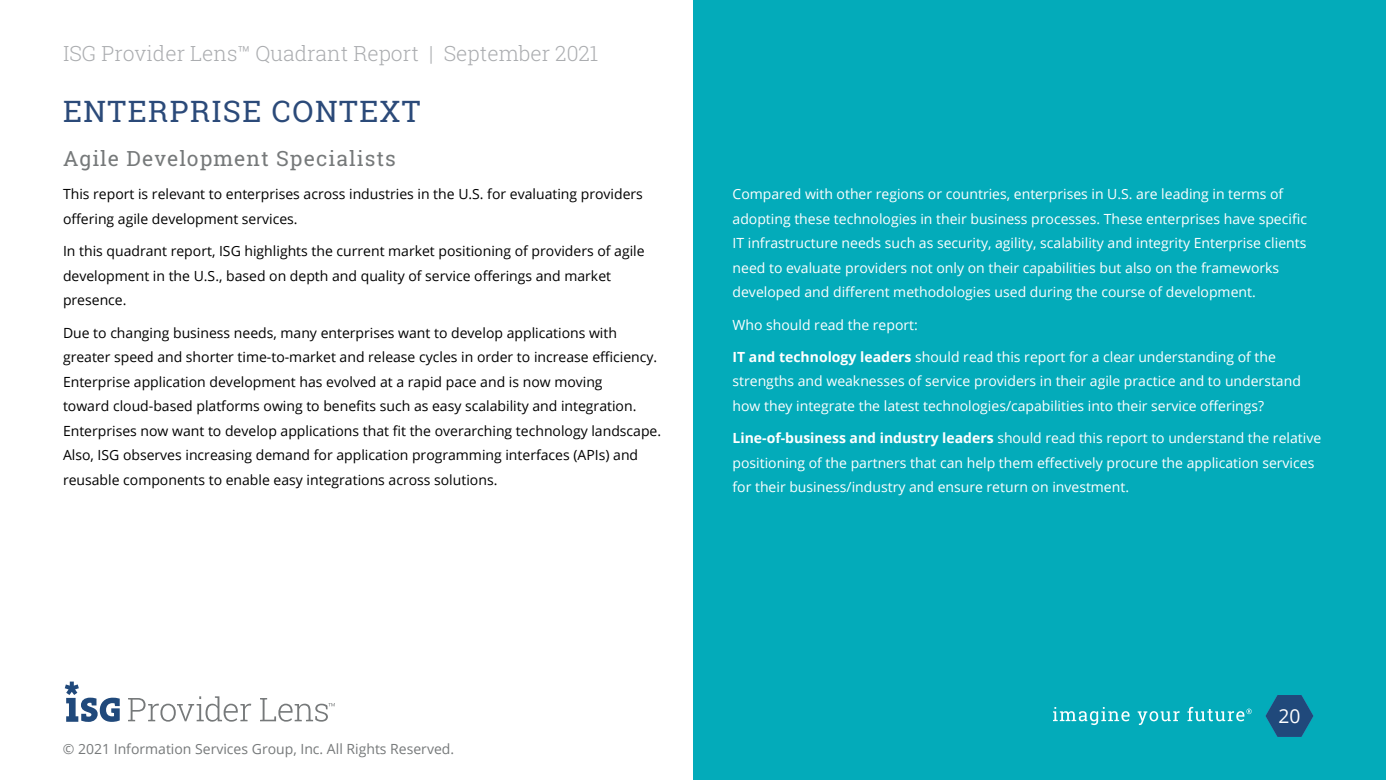
<style>
.page{position:relative;width:1386px;height:780px;background:#fff}
.page>*{position:absolute;margin:0;border:0;box-sizing:border-box;transform-origin:0 0}
.Body_Copy{font:29.75px "Roboto Slab";letter-spacing:.05em;color:#2b4a79}
.t1{font:300 21px "Roboto Slab";color:#abadb0}
.Body_Copy-2{font:21px "Roboto Slab";letter-spacing:.05em;color:#76797a}
.t2{font:19.25px "Open Sans";color:#fff}
.Body_Copy-3{font:14px/24.5px "Open Sans";color:#fff}
.Body_Copy-4{font:14px/24.5px "Open Sans";color:#000}
.Report_Cover_Title{font:14px "Open Sans";color:#76797a}
.s1{font-weight:700}
</style>
<div class="page">
<div style="left:693px;top:0;width:693px;height:780px;background:#03abba"></div>
<svg style="left:128px;top:696px;width:123px;height:25px"></svg>
<svg style="left:260px;top:698px;width:75px;height:23px"></svg>
<svg style="left:65px;top:681px;width:55px;height:41px"></svg>
<svg style="left:1053px;top:707px;width:77px;height:18px"></svg>
<svg style="left:1138px;top:711px;width:42px;height:14px"></svg>
<svg style="left:1187px;top:707px;width:65px;height:14px"></svg>
<svg style="left:1266px;top:695px;width:47px;height:42px"></svg>
<p class="t1" style="left:63px;top:39px;width:537px">ISG Provider Lens™ Quadrant Report | September 2021</p>
<p class="Body_Copy" style="left:63px;top:91px;width:359px">ENTERPRISE CONTEXT</p>
<p class="Body_Copy-2" style="left:63px;top:144px;width:334px">Agile Development Specialists</p>
<p class="Body_Copy-4" style="left:63px;top:182px;width:581px">This report is relevant to enterprises across industries in the U.S. for evaluating providers offering agile development services.</p>
<p class="Body_Copy-4" style="left:63px;top:238px;width:583px">In this quadrant report, ISG highlights the current market positioning of providers of agile development in the U.S., based on depth and quality of service offerings and market presence.</p>
<p class="Body_Copy-4" style="left:63px;top:320px;width:600px">Due to changing business needs, many enterprises want to develop applications with greater speed and shorter time-to-market and release cycles in order to increase efficiency.<br>Enterprise application development has evolved at a rapid pace and is now moving<br>toward cloud-based platforms owing to benefits such as easy scalability and integration.<br>Enterprises now want to develop applications that fit the overarching technology landscape.<br>Also, ISG observes increasing demand for application programming interfaces (APIs) and reusable components to enable easy integrations across solutions.</p>
<p class="Body_Copy-3" style="left:733px;top:181px;width:576px">Compared with other regions or countries, enterprises in U.S. are leading in terms of adopting these technologies in their business processes. These enterprises have specific IT infrastructure needs such as security, agility, scalability and integrity Enterprise clients need to evaluate providers not only on their capabilities but also on the frameworks developed and different methodologies used during the course of development.</p>
<p class="Body_Copy-3" style="left:733px;top:312px;width:187px">Who should read the report:</p>
<p class="Body_Copy-3" style="left:733px;top:344px;width:570px"><span class="s1">IT and technology leaders</span> should read this report for a clear understanding of the strengths and weaknesses of service providers in their agile practice and to understand how they integrate the latest technologies/capabilities into their service offerings?</p>
<p class="Body_Copy-3" style="left:733px;top:425px;width:590px"><span class="s1">Line-of-business and industry leaders</span> should read this report to understand the relative positioning of the partners that can help them effectively procure the application services for their business/industry and ensure return on investment.</p>
<p class="Report_Cover_Title" style="left:63px;top:739px;width:393px">© 2021 Information Services Group, Inc. All Rights Reserved.</p>
<p class="t2" style="left:1279px;top:701px;width:24px">20</p>
</div>
